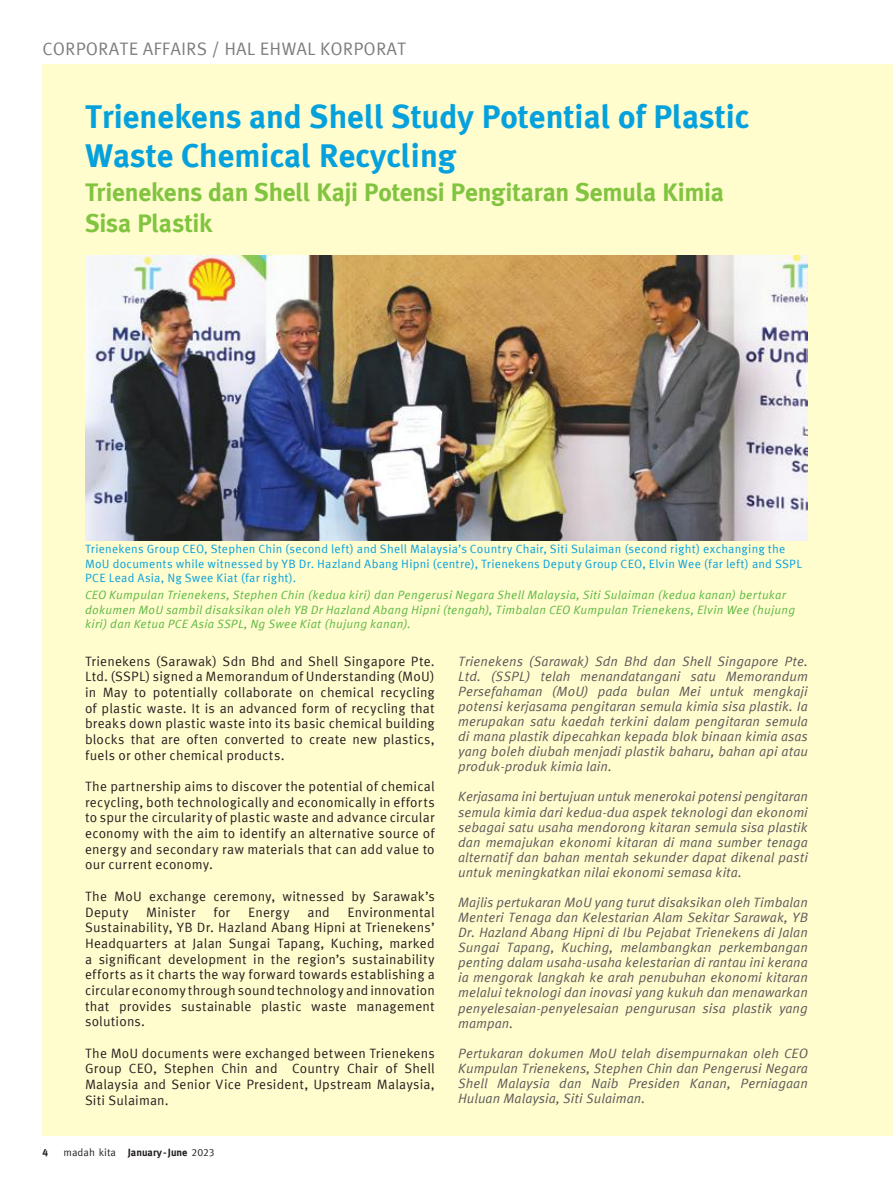
<style>
.page{position:relative;width:893px;height:1191px;background:#fff}
.page>*{position:absolute;margin:0;border:0;box-sizing:border-box;transform-origin:0 0}
.t1{font:700 33px/39.6px "Meta Korrespondenz";color:#05a1dd}
.t2{font:700 25.5px/30.6px "Meta Korrespondenz";letter-spacing:-.01em;color:#81c440}
.t3{font:18px "Meta Korrespondenz";color:#7d7c7e}
.t4{font:italic 13.5px/15.1px "Meta Korrespondenz";color:#5a5758;text-align:justify}
.t5{font:13.5px/15.8px "Meta Korrespondenz";letter-spacing:.01em;color:#241f1f;text-align:justify}
.t6{font:italic 12px/14.4px "Meta Korrespondenz";letter-spacing:.02em;color:#5bb741}
.t7{font:12px/14.4px "Meta Korrespondenz";letter-spacing:.015em;color:#05a1dd}
.t8{font:10.5px "Meta Korrespondenz";color:#241f1f}
.t9{font:700 10.5px "Meta Korrespondenz";color:#241f1f}
.s1{font-weight:700}
</style>
<div class="page">
<div style="left:43px;top:64px;width:850px;height:1071px;background:#fffccd"></div>
<img style="left:85px;top:255px;width:723px;height:285px">
<h3 class="t3" style="left:43px;top:38px;width:365px">CORPORATE AFFAIRS / HAL EHWAL KORPORAT</h3>
<h1 class="t1" style="left:85px;top:96px;width:666px">Trienekens and Shell Study Potential of Plastic<br>Waste Chemical Recycling</h1>
<h2 class="t2" style="left:85px;top:177px;width:640px">Trienekens dan Shell Kaji Potensi Pengitaran Semula Kimia<br>Sisa Plastik</h2>
<p class="t7" style="left:85px;top:542px;width:718px">Trienekens Group CEO, Stephen Chin (second left) and Shell Malaysia’s Country Chair, Siti Sulaiman (second right) exchanging the<br>MoU documents while witnessed by YB Dr. Hazland Abang Hipni (centre), Trienekens Deputy Group CEO, Elvin Wee (far left) and SSPL<br>PCE Lead Asia, Ng Swee Kiat (far right).</p>
<p class="t6" style="left:85px;top:588px;width:712px">CEO Kumpulan Trienekens, Stephen Chin (kedua kiri) dan Pengerusi Negara Shell Malaysia, Siti Sulaiman (kedua kanan) bertukar dokumen MoU sambil disaksikan oleh YB Dr Hazland Abang Hipni (tengah), Timbalan CEO Kumpulan Trienekens, Elvin Wee (hujung kiri) dan Ketua PCE Asia SSPL, Ng Swee Kiat (hujung kanan).</p>
<p class="t5" style="left:85px;top:653px;width:351px">Trienekens (Sarawak) Sdn Bhd and Shell Singapore Pte.<br>Ltd. (SSPL) signed a Memorandum of Understanding (MoU) in May to potentially collaborate on chemical recycling of plastic waste. It is an advanced form of recycling that breaks down plastic waste into its basic chemical building blocks that are often converted to create new plastics, fuels or other chemical products.</p>
<p class="t5" style="left:85px;top:778px;width:351px">The partnership aims to discover the potential of chemical recycling, both technologically and economically in efforts to spur the circularity of plastic waste and advance circular economy with the aim to identify an alternative source of energy and secondary raw materials that can add value to our current economy.</p>
<p class="t5" style="left:85px;top:888px;width:351px">The MoU exchange ceremony, witnessed by Sarawak’s<br>Deputy</p>
<p class="t5" style="left:146px;top:903px;width:51px">Minister</p>
<p class="t5" style="left:213px;top:903px;width:18px">for</p>
<p class="t5" style="left:248px;top:903px;width:43px">Energy</p>
<p class="t5" style="left:307px;top:903px;width:24px">and</p>
<p class="t5" style="left:85px;top:903px;width:351px;text-indent:263px">Environmental Sustainability, YB Dr. Hazland Abang Hipni at Trienekens’ Headquarters at Jalan Sungai Tapang, Kuching, marked a significant development in the region’s sustainability efforts as it charts the way forward towards establishing a circular economy through sound technology and innovation that provides sustainable plastic waste management solutions.</p>
<p class="t5" style="left:85px;top:1045px;width:351px">The MoU documents were exchanged between Trienekens Group CEO, Stephen Chin and Country Chair of Shell Malaysia and Senior Vice President, Upstream Malaysia, Siti Sulaiman.</p>
<p class="t9" style="left:43px;top:1146px;width:7px">4</p>
<p class="t8" style="left:64px;top:1146px;width:153px">madah kita <span class="s1">January- June</span> 2023</p>
<p class="t4" style="left:458px;top:653px;width:351px">Trienekens (Sarawak) Sdn Bhd dan Shell Singapore Pte.<br>Ltd. (SSPL) telah menandatangani satu Memorandum Persefahaman (MoU) pada bulan Mei untuk mengkaji potensi kerjasama pengitaran semula kimia sisa plastik. Ia merupakan satu kaedah terkini dalam pengitaran semula di mana plastik dipecahkan kepada blok binaan kimia asas yang boleh diubah menjadi plastik baharu, bahan api atau produk-produk kimia lain.</p>
<p class="t4" style="left:458px;top:789px;width:351px">Kerjasama ini bertujuan untuk menerokai potensi pengitaran semula kimia dari kedua-dua aspek teknologi dan ekonomi sebagai satu usaha mendorong kitaran semula sisa plastik dan memajukan ekonomi kitaran di mana sumber tenaga alternatif dan bahan mentah sekunder dapat dikenal pasti untuk meningkatkan nilai ekonomi semasa kita.</p>
<p class="t4" style="left:458px;top:894px;width:351px">Majlis pertukaran MoU yang turut disaksikan oleh Timbalan Menteri Tenaga dan Kelestarian Alam Sekitar Sarawak, YB Dr. Hazland Abang Hipni di Ibu Pejabat Trienekens di Jalan Sungai Tapang, Kuching, melambangkan perkembangan penting dalam usaha-usaha kelestarian di rantau ini kerana ia mengorak langkah ke arah penubuhan ekonomi kitaran melalui teknologi dan inovasi yang kukuh dan menawarkan penyelesaian-penyelesaian pengurusan sisa plastik yang mampan.</p>
<p class="t4" style="left:458px;top:1045px;width:351px">Pertukaran dokumen MoU telah disempurnakan oleh CEO Kumpulan Trienekens, Stephen Chin dan Pengerusi Negara Shell Malaysia dan Naib Presiden Kanan, Perniagaan Huluan Malaysia, Siti Sulaiman.</p>
</div>
